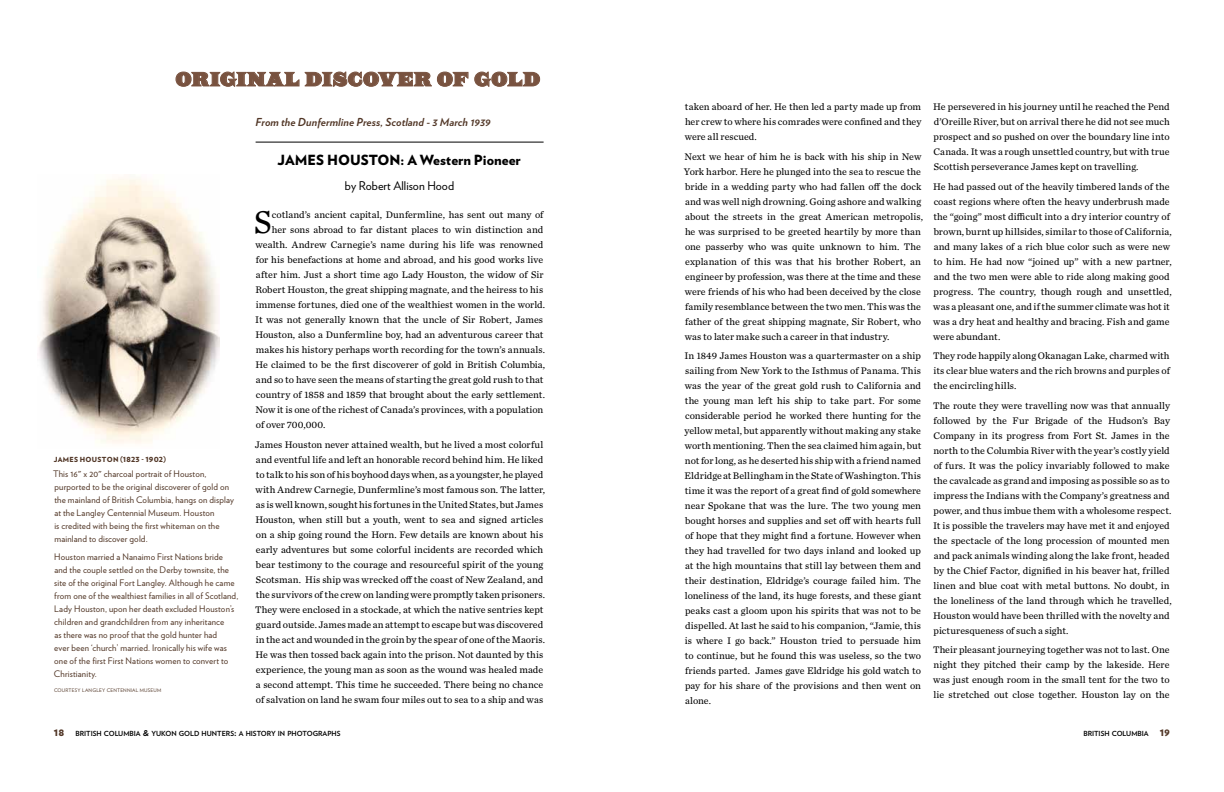
<style>
.page{position:relative;width:1224px;height:792px;background:#fff}
.page>*{position:absolute;margin:0;border:0;box-sizing:border-box;transform-origin:0 0}
.t1{font:32.8px "Chronicle Text G2";color:#000}
.t2{font:18px "Saracen HTF Black";letter-spacing:.045em;color:#78523f}
.t3{font:900 14px "Verlag";color:#000}
.t4{font:12px "Verlag";color:#000}
.t5{font:italic 700 11px "Verlag";letter-spacing:.005em;color:#513626}
.t6{font:10px/15px "Chronicle Text G2";letter-spacing:.005em;color:#000;text-align:justify}
.t7{font:9px/13px "Verlag";letter-spacing:.015em;color:#513626}
.t8{font:700 7px "Verlag";color:#000}
.t9{font:900 7px "Verlag";letter-spacing:.04em;color:#513626}
.t10{font:4.9px "Verlag";letter-spacing:.035em;color:#513626}
.s1{font-weight:900;font-size:11px;color:#513626}
.s2{font-size:10px}
</style>
<div class="page">
<img style="left:39px;top:178px;width:181px;height:266px">
<hr style="left:256px;top:142px;width:288px;height:1px;background:#000">
<svg style="left:176px;top:72px;width:292px;height:15px"></svg>
<svg style="left:474px;top:72px;width:66px;height:15px"></svg>
<h2 class="t2" style="left:176px;top:67px;width:366px">ORIGINAL DISCOVER OF GOLD</h2>
<p class="t9" style="left:54px;top:454px;width:114px">JAMES HOUSTON (1823 - 1902)</p>
<p class="t7" style="left:53px;top:467px;width:182px">This 16" x 20" charcoal portrait of Houston, purported to be the original discoverer of gold on the mainland of British Columbia, hangs on display at the Langley Centennial Museum. Houston<br>is credited with being the first whiteman on the mainland to discover gold.</p>
<p class="t7" style="left:54px;top:549px;width:186px">Houston married a Nanaimo First Nations bride<br>and the couple settled on the Derby townsite, the site of the original Fort Langley. Although he came from one of the wealthiest families in all of Scotland, Lady Houston, upon her death excluded Houston’s children and grandchildren from any inheritance<br>as there was no proof that the gold hunter had<br>ever been ‘church’ married. Ironically his wife was one of the first First Nations women to convert to Christianity.</p>
<p class="t10" style="left:54px;top:687px;width:109px">COURTESY LANGLEY CENTENNIAL MUSEUM</p>
<p class="t5" style="left:256px;top:113px;width:237px">From the Dunfermline Press, Scotland - 3 March 1939</p>
<h3 class="t3" style="left:278px;top:148px;width:245px">JAMES HOUSTON: A Western Pioneer</h3>
<p class="t4" style="left:345px;top:176px;width:111px">by Robert Allison Hood</p>
<h1 class="t1" style="left:254px;top:197px;width:19px">S</h1>
<p class="t6" style="left:272px;top:207px;width:273px">cotland’s ancient capital, Dunfermline, has sent out many of</p>
<p class="t6" style="left:272px;top:222px;width:273px">her sons abroad to far distant places to win distinction and</p>
<p class="t6" style="left:256px;top:237px;width:289px">wealth. Andrew Carnegie’s name during his life was renowned</p>
<p class="t6" style="left:256px;top:252px;width:289px">for his benefactions at home and abroad, and his good works live</p>
<p class="t6" style="left:256px;top:267px;width:289px">after him. Just a short time ago Lady Houston, the widow of Sir</p>
<p class="t6" style="left:255px;top:282px;width:289px">Robert Houston, the great shipping magnate, and the heiress to his</p>
<p class="t6" style="left:256px;top:297px;width:291px">immense fortunes, died one of the wealthiest women in the world.</p>
<p class="t6" style="left:255px;top:312px;width:289px">It was not generally known that the uncle of Sir Robert, James</p>
<p class="t6" style="left:255px;top:327px;width:290px">Houston, also a Dunfermline boy, had an adventurous career that</p>
<p class="t6" style="left:256px;top:342px;width:291px">makes his history perhaps worth recording for the town’s annuals.</p>
<p class="t6" style="left:255px;top:357px;width:291px">He claimed to be the first discoverer of gold in British Columbia,</p>
<p class="t6" style="left:256px;top:372px;width:289px">and so to have seen the means of starting the great gold rush to that</p>
<p class="t6" style="left:256px;top:387px;width:291px">country of 1858 and 1859 that brought about the early settlement.</p>
<p class="t6" style="left:255px;top:402px;width:289px">Now it is one of the richest of Canada’s provinces, with a population</p>
<p class="t6" style="left:256px;top:417px;width:71px">of over 700,000.</p>
<p class="t6" style="left:255px;top:436px;width:292px;text-align:left">James Houston never attained wealth, but he lived a most colorful and eventful life and left an honorable record behind him. He liked to talk to his son of his boyhood days when, as a youngster, he played with Andrew Carnegie, Dunfermline’s most famous son. The latter, as is well known, sought his fortunes in the United States, but James Houston, when still but a youth, went to sea and signed articles on a ship going round the Horn. Few details are known about his early adventures but some colorful incidents are recorded which bear testimony to the courage and resourceful spirit of the young Scotsman. His ship was wrecked off the coast of New Zealand, and the survivors of the crew on landing were promptly taken prisoners.<br>They were enclosed in a stockade, at which the native sentries kept guard outside. James made an attempt to escape but was discovered in the act and wounded in the groin by the spear of one of the Maoris.<br>He was then tossed back again into the prison. Not daunted by this experience, the young man as soon as the wound was healed made a second attempt. This time he succeeded. There being no chance of salvation on land he swam four miles out to sea to a ship and was</p>
<p class="t6" style="left:685px;top:99px;width:238px">taken aboard of her. He then led a party made up from her crew to where his comrades were confined and they were all rescued.</p>
<p class="t6" style="left:684px;top:148px;width:241px;text-align:left">Next we hear of him he is back with his ship in New York harbor. Here he plunged into the sea to rescue the bride in a wedding party who had fallen off the dock and was well nigh drowning. Going ashore and walking about the streets in the great American metropolis, he was surprised to be greeted heartily by more than one passerby who was quite unknown to him. The explanation of this was that his brother Robert, an engineer by profession, was there at the time and these were friends of his who had been deceived by the close family resemblance between the two men. This was the father of the great shipping magnate, Sir Robert, who was to later make such a career in that industry.</p>
<p class="t6" style="left:684px;top:348px;width:238px">In 1849 James Houston was a quartermaster on a ship sailing from New York to the Isthmus of Panama. This was the year of the great gold rush to California and the young man left his ship to take part. For some considerable period he worked there hunting for the yellow metal, but apparently without making any stake worth mentioning. Then the sea claimed him again, but not for long, as he deserted his ship with a friend named Eldridge at Bellingham in the State of Washington. This time it was the report of a great find of gold somewhere near Spokane that was the lure. The two young men bought horses and supplies and set off with hearts full of hope that they might find a fortune. However when they had travelled for two days inland and looked up at the high mountains that still lay between them and their destination, Eldridge’s courage failed him. The loneliness of the land, its huge forests, and these giant peaks cast a gloom upon his spirits that was not to be dispelled. At last he said to his companion, “Jamie, this is where I go back.” Houston tried to persuade him to continue, but he found this was useless, so the two friends parted. James gave Eldridge his gold watch to pay for his share of the provisions and then went on alone.</p>
<p class="t6" style="left:933px;top:99px;width:238px">He persevered in his journey until he reached the Pend d’Oreille River, but on arrival there he did not see much prospect and so pushed on over the boundary line into Canada. It was a rough unsettled country, but with true Scottish perseverance James kept on travelling.</p>
<p class="t6" style="left:933px;top:178px;width:240px;text-align:left">He had passed out of the heavily timbered lands of the coast regions where often the heavy underbrush made the “going” most difficult into a dry interior country of brown, burnt up hillsides, similar to those of California, and many lakes of a rich blue color such as were new to him. He had now “joined up” with a new partner, and the two men were able to ride along making good progress. The country, though rough and unsettled, was a pleasant one, and if the summer climate was hot it was a dry heat and healthy and bracing. Fish and game were abundant.</p>
<p class="t6" style="left:933px;top:348px;width:238px">They rode happily along Okanagan Lake, charmed with its clear blue waters and the rich browns and purples of the encircling hills.</p>
<p class="t6" style="left:933px;top:397px;width:240px;text-align:left">The route they were travelling now was that annually followed by the Fur Brigade of the Hudson’s Bay Company in its progress from Fort St. James in the north to the Columbia River with the year’s costly yield of furs. It was the policy invariably followed to make the cavalcade as grand and imposing as possible so as to impress the Indians with the Company’s greatness and power, and thus imbue them with a wholesome respect.<br>It is possible the travelers may have met it and enjoyed the spectacle of the long procession of mounted men and pack animals winding along the lake front, headed by the Chief Factor, dignified in his beaver hat, frilled linen and blue coat with metal buttons. No doubt, in the loneliness of the land through which he travelled, Houston would have been thrilled with the novelty and picturesqueness of such a sight.</p>
<p class="t6" style="left:933px;top:642px;width:238px">Their pleasant journeying together was not to last. One night they pitched their camp by the lakeside. Here was just enough room in the small tent for the two to lie stretched out close together. Houston lay on the</p>
<p class="t8" style="left:54px;top:728px;width:288px"><span class="s1">18</span> BRITISH COLUMBIA <span class="s2">&amp;</span> YUKON GOLD HUNTERS<span class="s2">:</span> A HISTORY IN PHOTOGRAPHS</p>
<p class="t8" style="left:1083px;top:728px;width:88px">BRITISH COLUMBIA <span class="s1">19</span></p>
</div>
